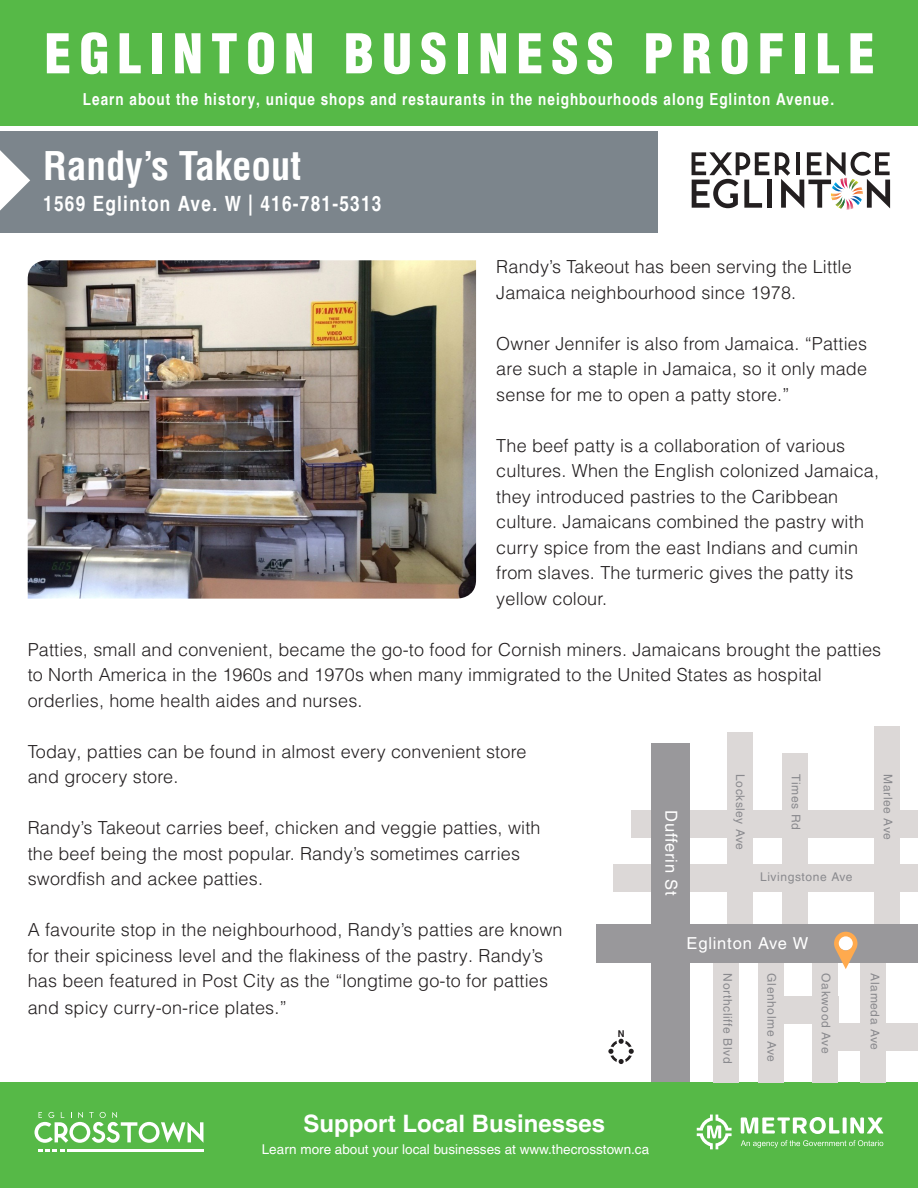
<style>
.page{position:relative;width:918px;height:1188px;background:#fff}
.page>*{position:absolute;margin:0;border:0;box-sizing:border-box;transform-origin:0 0}
.t1{font:900 condensed 53.4px "Helvetica LT Pro";letter-spacing:.15em;color:#fff}
.t2{font:700 condensed 38.55px "Helvetica LT Pro";color:#fff}
.t3{font:700 24px "Helvetica LT Pro";color:#fff}
.t4{font:700 condensed 21px "Helvetica LT Pro";letter-spacing:.06em;color:#fff}
.t5{font:300 18px/25.5px "Helvetica LT Pro";letter-spacing:.01em;color:#231f20}
.t6{font:700 condensed 16.5px "Helvetica LT Pro";letter-spacing:.06em;color:#fff}
.t7{font:16.5px "Helvetica LT Pro";letter-spacing:.05em;color:#fff}
.t8{font:13.5px "Helvetica LT Pro";color:#fff}
.t9{font:12px "Helvetica LT Pro";letter-spacing:.05em;color:#8a8a8e}
.t10{font:700 9.45px "Helvetica LT Pro";color:#231f20}
</style>
<div class="page">
<svg style="left:596px;top:743px;width:322px;height:339px"></svg>
<img style="left:28px;top:260px;width:448px;height:339px">
<div style="left:0;top:0;width:918px;height:125px;background:#56b947"></div>
<div style="left:0;top:131px;width:918px;height:102px;background:#7c858c"></div>
<svg style="left:0;top:150px;width:30px;height:61px"></svg>
<div style="left:658px;top:128px;width:260px;height:112px;background:#fff"></div>
<svg style="left:692px;top:152px;width:77px;height:56px"></svg>
<div style="left:767px;top:180px;width:5px;height:28px;background:#231f20"></div>
<svg style="left:775px;top:152px;width:115px;height:58px"></svg>
<div style="left:1px;top:1082px;width:917px;height:106px;background:#56b947"></div>
<svg style="left:741px;top:1140px;width:142px;height:8px"></svg>
<svg style="left:843px;top:1117px;width:4px;height:17px"></svg>
<svg style="left:850px;top:1117px;width:33px;height:17px"></svg>
<svg style="left:741px;top:1117px;width:98px;height:17px"></svg>
<svg style="left:697px;top:1115px;width:35px;height:34px"></svg>
<hr style="left:67px;top:1149px;width:137px;height:3px;background:#fff">
<svg style="left:38px;top:1149px;width:27px;height:3px"></svg>
<svg style="left:34px;top:1112px;width:169px;height:31px"></svg>
<div style="left:758px;top:996px;width:80px;height:28px;background:#dcd8d7"></div>
<div style="left:613px;top:864px;width:305px;height:28px;background:#dcd8d7"></div>
<div style="left:632px;top:810px;width:286px;height:28px;background:#dcd8d7"></div>
<div style="left:782px;top:753px;width:26px;height:199px;background:#dcd8d7"></div>
<div style="left:874px;top:726px;width:26px;height:226px;background:#dcd8d7"></div>
<div style="left:727px;top:732px;width:26px;height:220px;background:#dcd8d7"></div>
<div style="left:652px;top:744px;width:38px;height:338px;background:#99989b"></div>
<div style="left:860px;top:957px;width:26px;height:125px;background:#dcd8d7"></div>
<div style="left:813px;top:957px;width:25px;height:125px;background:#dcd8d7"></div>
<div style="left:758px;top:957px;width:26px;height:125px;background:#dcd8d7"></div>
<div style="left:713px;top:957px;width:26px;height:125px;background:#dcd8d7"></div>
<div style="left:596px;top:925px;width:322px;height:38px;background:#99989b"></div>
<div style="left:838px;top:1024px;width:80px;height:27px;background:#dcd8d7"></div>
<div style="left:599px;top:1025px;width:44px;height:44px;background:#fff;border-radius:50%"></div>
<svg style="left:608px;top:1039px;width:26px;height:25px"></svg>
<svg style="left:834px;top:932px;width:23px;height:37px"></svg>
<p class="t1" style="left:44px;top:20px;width:832px">EGLINTON BUSINESS PROFILE</p>
<p class="t6" style="left:83px;top:89px;width:753px">Learn about the history, unique shops and restaurants in the neighbourhoods along Eglinton Avenue.</p>
<p class="t2" style="left:43px;top:140px;width:260px">Randy’s Takeout</p>
<p class="t4" style="left:43px;top:191px;width:340px">1569 Eglinton Ave. W | 416-781-5313</p>
<p class="t5" style="left:496px;top:254px;width:357px">Randy’s Takeout has been serving the Little<br>Jamaica neighbourhood since 1978.</p>
<p class="t5" style="left:496px;top:330px;width:372px;text-align:justify">Owner Jennifer is also from Jamaica. “Patties are such a staple in Jamaica, so it only made sense for me to open a patty store.”</p>
<p class="t5" style="left:496px;top:432px;width:384px">The beef patty is a collaboration of various cultures. When the English colonized Jamaica, they introduced pastries to the Caribbean culture. Jamaicans combined the pastry with curry spice from the east Indians and cumin from slaves. The turmeric gives the patty its yellow colour.</p>
<p class="t5" style="left:28px;top:636px;width:855px">Patties, small and convenient, became the go-to food for Cornish miners. Jamaicans brought the patties to North America in the 1960s and 1970s when many immigrated to the United States as hospital orderlies, home health aides and nurses.</p>
<p class="t5" style="left:28px;top:738px;width:500px">Today, patties can be found in almost every convenient store and grocery store.</p>
<p class="t5" style="left:28px;top:815px;width:514px">Randy’s Takeout carries beef, chicken and veggie patties, with the beef being the most popular. Randy’s sometimes carries swordfish and ackee patties.</p>
<p class="t5" style="left:28px;top:917px;width:536px;line-height:26px">A favourite stop in the neighbourhood, Randy’s patties are known for their spiciness level and the flakiness of the pastry. Randy’s has been featured in Post City as the “longtime go-to for patties and spicy curry-on-rice plates.”</p>
<p class="t9" style="left:747px;top:774px;width:78px;rotate:90deg">Locksley Ave</p>
<p class="t9" style="left:803px;top:774px;width:57px;rotate:90deg">Times Rd</p>
<p class="t9" style="left:895px;top:774px;width:67px;rotate:90deg">Marlee Ave</p>
<p class="t9" style="left:760px;top:870px;width:94px">Livingstone Ave</p>
<p class="t7" style="left:681px;top:810px;width:87px;rotate:90deg">Dufferin St</p>
<p class="t7" style="left:687px;top:933px;width:123px">Eglinton Ave W</p>
<p class="t9" style="left:779px;top:973px;width:90px;rotate:90deg">Glenholme Ave</p>
<p class="t9" style="left:833px;top:973px;width:81px;rotate:90deg">Oakwood Ave</p>
<p class="t9" style="left:882px;top:973px;width:78px;rotate:90deg">Alameda Ave</p>
<p class="t9" style="left:735px;top:973px;width:91px;rotate:90deg">Northcliffe Blvd</p>
<p class="t10" style="left:618px;top:1028px;width:8px">N</p>
<p class="t3" style="left:303px;top:1109px;width:303px">Support Local Businesses</p>
<p class="t8" style="left:262px;top:1141px;width:389px">Learn more about your local businesses at www.thecrosstown.ca</p>
</div>
